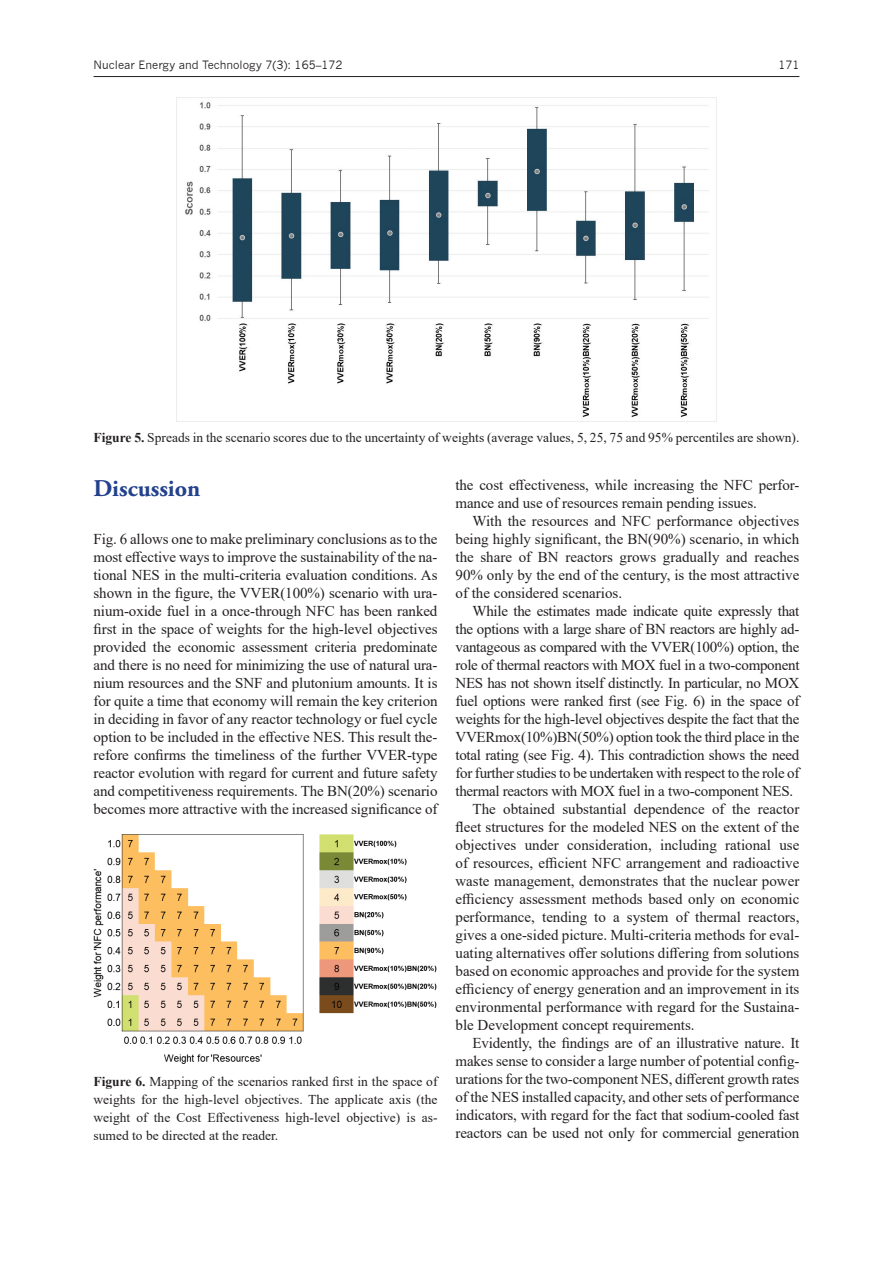
<style>
.page{position:relative;width:893px;height:1263px;background:#fff}
.page>*{position:absolute;margin:0;border:0;box-sizing:border-box;transform-origin:0 0}
.ZAG_1{font:700 24px "Adobe Garamond Pro";color:#23418d}
.normal_0{font:15px/18px "Times New Roman";letter-spacing:-.005em;color:#231f20;text-align:justify}
.FIG{font:13.5px/18px "Times New Roman";color:#231f20;text-align:justify}
.t1{font:11.25px "News Gothic";color:#231f20}
.s1{font-weight:700}
</style>
<div class="page">
<hr style="left:94px;top:76px;width:705px;height:1px;background:#231f20">
<img style="left:177px;top:102px;width:539px;height:320px">
<img style="left:94px;top:834px;width:343px;height:230px">
<p class="t1" style="left:94px;top:58px;width:250px">Nuclear Energy and Technology 7(3): 165–172</p>
<p class="t1" style="left:778px;top:58px;width:23px">171</p>
<p class="FIG" style="left:94px;top:428px;width:707px"><span class="s1">Figure 5.</span> Spreads in the scenario scores due to the uncertainty of weights (average values, 5, 25, 75 and 95% percentiles are shown).</p>
<p class="ZAG_1" style="left:94px;top:475px;width:108px">Discussion</p>
<p class="normal_0" style="left:94px;top:529px;width:345px">Fig. 6 allows one to make preliminary conclusions as to the most effective ways to improve the sustainability of the na&shy;tional NES in the multi-criteria evaluation conditions. As shown in the figure, the VVER(100%) scenario with ura&shy;nium-oxide fuel in a once-through NFC has been ranked first in the space of weights for the high-level objectives provided the economic assessment criteria predominate and there is no need for minimizing the use of natural ura&shy;nium resources and the SNF and plutonium amounts. It is for quite a time that economy will remain the key criterion in deciding in favor of any reactor technology or fuel cycle option to be included in the effective NES. This result the&shy;refore confirms the timeliness of the further VVER-type reactor evolution with regard for current and future safety and competitiveness requirements. The BN(20%) scenario becomes more attractive with the increased significance of</p>
<p class="normal_0" style="left:455px;top:475px;width:345px">the cost effectiveness, while increasing the NFC perfor&shy;mance and use of resources remain pending issues.</p>
<p class="normal_0" style="left:455px;top:511px;width:345px;text-indent:17px">With the resources and NFC performance objectives being highly significant, the BN(90%) scenario, in which the share of BN reactors grows gradually and reaches 90% only by the end of the century, is the most attractive of the considered scenarios.</p>
<p class="normal_0" style="left:455px;top:601px;width:345px;text-indent:17px">While the estimates made indicate quite expressly that the options with a large share of BN reactors are highly ad&shy;vantageous as compared with the VVER(100%) option, the role of thermal reactors with MOX fuel in a two-component NES has not shown itself distinctly. In particular, no MOX fuel options were ranked first (see Fig. 6) in the space of weights for the high-level objectives despite the fact that the VVERmox(10%)BN(50%) option took the third place in the total rating (see Fig. 4). This contradiction shows the need for further studies to be undertaken with respect to the role of thermal reactors with MOX fuel in a two-component NES.</p>
<p class="normal_0" style="left:455px;top:799px;width:345px;text-indent:17px">The obtained substantial dependence of the reactor fleet structures for the modeled NES on the extent of the objectives under consideration, including rational use of resources, efficient NFC arrangement and radioactive waste management, demonstrates that the nuclear power efficiency assessment methods based only on economic performance, tending to a system of thermal reactors, gives a one-sided picture. Multi-criteria methods for eval&shy;uating alternatives offer solutions differing from solutions based on economic approaches and provide for the system efficiency of energy generation and an improvement in its environmental performance with regard for the Sustaina&shy;ble Development concept requirements.</p>
<p class="normal_0" style="left:455px;top:1033px;width:345px;text-indent:17px">Evidently, the findings are of an illustrative nature. It makes sense to consider a large number of potential config&shy;urations for the two-component NES, different growth rates of the NES installed capacity, and other sets of performance indicators, with regard for the fact that sodium-cooled fast reactors can be used not only for commercial generation</p>
<p class="FIG" style="left:94px;top:1072px;width:345px"><span class="s1">Figure 6.</span> Mapping of the scenarios ranked first in the space of weights for the high-level objectives. The applicate axis (the weight of the Cost Effectiveness high-level objective) is as&shy;sumed to be directed at the reader.</p>
</div>
